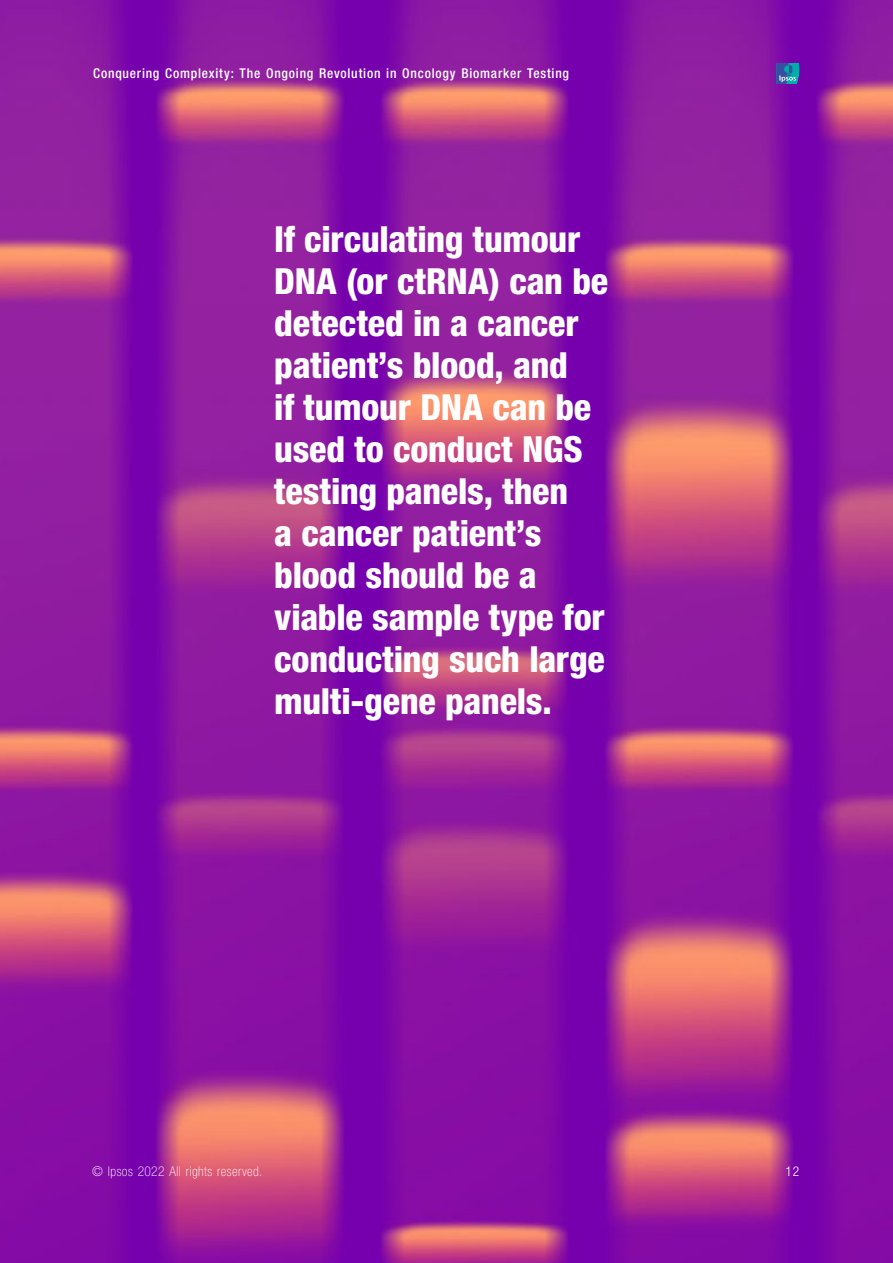
<style>
.page{position:relative;width:893px;height:1263px;background:#fff}
.page>*{position:absolute;margin:0;border:0;box-sizing:border-box;transform-origin:0 0}
.t1{font:800 condensed 36px/42px "Helvetica Neue LT Pro";letter-spacing:-.005em;color:#fff}
.t2{font:500 condensed 13.5px "Helvetica Neue LT Pro";letter-spacing:.055em;color:#fff}
.t3{font:100 condensed 13.5px "Helvetica Neue LT Pro";letter-spacing:.035em;color:#fff}
.t4{font:300 condensed 13.5px "Helvetica Neue LT Pro";color:#fff}
</style>
<div class="page">
<img style="left:0;top:0;width:893px;height:1263px">
<svg style="left:776px;top:63px;width:23px;height:21px"></svg>
<p class="t2" style="left:93px;top:65px;width:477px">Conquering Complexity: The Ongoing Revolution in Oncology Biomarker Testing</p>
<p class="t1" style="left:274px;top:218px;width:335px">If circulating tumour<br>DNA (or ctRNA) can be detected in a cancer patient’s blood, and<br>if tumour DNA can be used to conduct NGS testing panels, then<br>a cancer patient’s blood should be a viable sample type for conducting such large multi-gene panels.</p>
<p class="t3" style="left:92px;top:1164px;width:172px">© Ipsos 2022 All rights reserved.</p>
<p class="t4" style="left:786px;top:1163px;width:15px">12</p>
</div>
